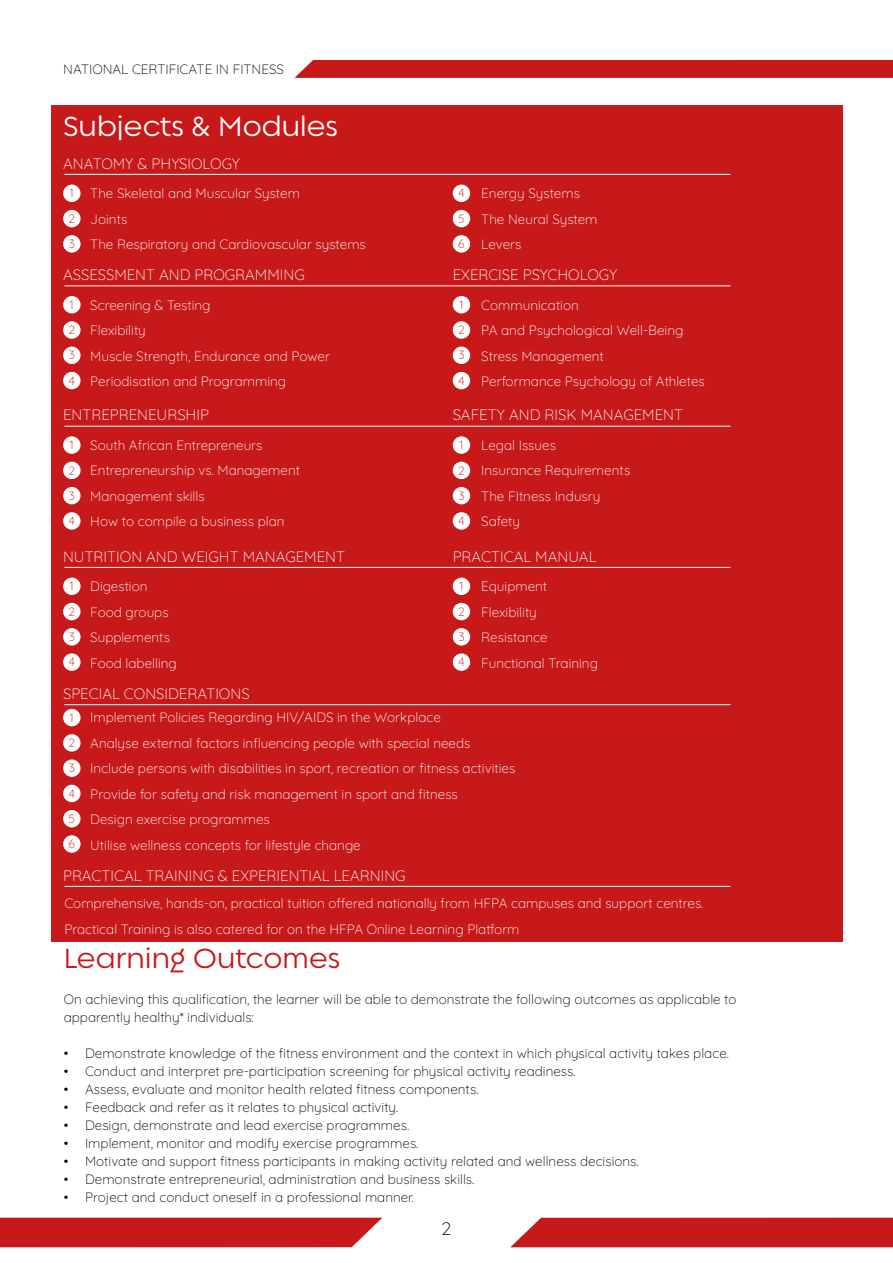
<style>
.page{position:relative;width:893px;height:1263px;background:#fff}
.page>*{position:absolute;margin:0;border:0;box-sizing:border-box;transform-origin:0 0}
.t1{font:500 30px "Regulator Nova";color:#c71919}
.t2{font:500 30px "Regulator Nova";color:#fff}
.t3{font:18px "Quicksand";color:#000}
.t4{font:700 15px "Quicksand";color:#fff}
.t5{font:13.5px/25.5px "Quicksand";color:#fff}
.t6{font:300 13.5px/18px "Quicksand";color:#000}
.t7{font:700 13.5px "Quicksand";color:#000}
.t8{font:700 12px "Quicksand";color:#c71919}
</style>
<div class="page">
<div style="left:0;top:1218px;width:382px;height:29px;background:#c71919"></div>
<div style="left:510px;top:1218px;width:383px;height:29px;background:#c71919"></div>
<div style="left:52px;top:105px;width:791px;height:836px;background:#c71919"></div>
<div style="left:63px;top:185px;width:18px;height:17px;background:#fff;border-radius:50%"></div>
<div style="left:63px;top:296px;width:18px;height:17px;background:#fff;border-radius:50%"></div>
<div style="left:453px;top:296px;width:17px;height:17px;background:#fff;border-radius:50%"></div>
<div style="left:63px;top:436px;width:18px;height:18px;background:#fff;border-radius:50%"></div>
<div style="left:453px;top:436px;width:17px;height:18px;background:#fff;border-radius:50%"></div>
<div style="left:63px;top:577px;width:18px;height:18px;background:#fff;border-radius:50%"></div>
<div style="left:63px;top:709px;width:18px;height:17px;background:#fff;border-radius:50%"></div>
<div style="left:453px;top:577px;width:17px;height:18px;background:#fff;border-radius:50%"></div>
<div style="left:453px;top:185px;width:17px;height:17px;background:#fff;border-radius:50%"></div>
<div style="left:63px;top:210px;width:18px;height:17px;background:#fff;border-radius:50%"></div>
<div style="left:63px;top:321px;width:18px;height:18px;background:#fff;border-radius:50%"></div>
<div style="left:453px;top:321px;width:17px;height:18px;background:#fff;border-radius:50%"></div>
<div style="left:63px;top:462px;width:18px;height:17px;background:#fff;border-radius:50%"></div>
<div style="left:453px;top:462px;width:17px;height:17px;background:#fff;border-radius:50%"></div>
<div style="left:63px;top:603px;width:18px;height:17px;background:#fff;border-radius:50%"></div>
<div style="left:63px;top:734px;width:18px;height:18px;background:#fff;border-radius:50%"></div>
<div style="left:453px;top:603px;width:17px;height:17px;background:#fff;border-radius:50%"></div>
<div style="left:453px;top:210px;width:17px;height:17px;background:#fff;border-radius:50%"></div>
<div style="left:63px;top:810px;width:18px;height:17px;background:#fff;border-radius:50%"></div>
<div style="left:63px;top:235px;width:18px;height:18px;background:#fff;border-radius:50%"></div>
<div style="left:63px;top:347px;width:18px;height:17px;background:#fff;border-radius:50%"></div>
<div style="left:453px;top:347px;width:17px;height:17px;background:#fff;border-radius:50%"></div>
<div style="left:63px;top:487px;width:18px;height:17px;background:#fff;border-radius:50%"></div>
<div style="left:453px;top:487px;width:17px;height:17px;background:#fff;border-radius:50%"></div>
<div style="left:63px;top:628px;width:18px;height:18px;background:#fff;border-radius:50%"></div>
<div style="left:63px;top:759px;width:18px;height:18px;background:#fff;border-radius:50%"></div>
<div style="left:453px;top:628px;width:17px;height:18px;background:#fff;border-radius:50%"></div>
<div style="left:453px;top:235px;width:17px;height:18px;background:#fff;border-radius:50%"></div>
<div style="left:63px;top:835px;width:18px;height:18px;background:#fff;border-radius:50%"></div>
<div style="left:63px;top:372px;width:18px;height:17px;background:#fff;border-radius:50%"></div>
<div style="left:453px;top:372px;width:17px;height:17px;background:#fff;border-radius:50%"></div>
<div style="left:63px;top:512px;width:18px;height:18px;background:#fff;border-radius:50%"></div>
<div style="left:453px;top:512px;width:17px;height:18px;background:#fff;border-radius:50%"></div>
<div style="left:63px;top:653px;width:18px;height:18px;background:#fff;border-radius:50%"></div>
<div style="left:63px;top:785px;width:18px;height:17px;background:#fff;border-radius:50%"></div>
<div style="left:453px;top:653px;width:17px;height:18px;background:#fff;border-radius:50%"></div>
<hr style="left:64px;top:174px;width:666px;height:1px;background:#fff">
<hr style="left:64px;top:285px;width:666px;height:1px;background:#fff">
<hr style="left:64px;top:426px;width:666px;height:1px;background:#fff">
<hr style="left:64px;top:704px;width:666px;height:1px;background:#fff">
<hr style="left:64px;top:886px;width:666px;height:1px;background:#fff">
<hr style="left:64px;top:567px;width:666px;height:1px;background:#fff">
<svg style="left:294px;top:60px;width:599px;height:18px"></svg>
<p class="t7" style="left:63px;top:58px;width:222px">NATIONAL CERTIFICATE IN FITNESS</p>
<h1 class="t2" style="left:63px;top:109px;width:276px">Subjects &amp; Modules</h1>
<p class="t4" style="left:63px;top:152px;width:178px">ANATOMY &amp; PHYSIOLOGY</p>
<p class="t8" style="left:70px;top:184px;width:6px">1</p>
<p class="t8" style="left:69px;top:209px;width:8px">2</p>
<p class="t8" style="left:69px;top:234px;width:8px">3</p>
<p class="t5" style="left:90px;top:179px;width:277px">The Skeletal and Muscular System<br>Joints<br>The Respiratory and Cardiovascular systems</p>
<p class="t5" style="left:481px;top:179px;width:118px">Energy Systems<br>The Neural System<br>Levers</p>
<p class="t8" style="left:458px;top:184px;width:8px">4</p>
<p class="t8" style="left:458px;top:209px;width:8px">5</p>
<p class="t8" style="left:458px;top:234px;width:8px">6</p>
<p class="t4" style="left:63px;top:263px;width:243px">ASSESSMENT AND PROGRAMMING</p>
<p class="t4" style="left:453px;top:263px;width:166px">EXERCISE PSYCHOLOGY</p>
<p class="t5" style="left:90px;top:291px;width:241px">Screening &amp; Testing<br>Flexibility<br>Muscle Strength, Endurance and Power<br>Periodisation and Programming</p>
<p class="t5" style="left:481px;top:291px;width:225px">Communication<br>PA and Psychological Well-Being<br>Stress Management<br>Performance Psychology of Athletes</p>
<p class="t8" style="left:70px;top:295px;width:6px">1</p>
<p class="t8" style="left:459px;top:295px;width:6px">1</p>
<p class="t8" style="left:69px;top:321px;width:8px">2</p>
<p class="t8" style="left:458px;top:321px;width:8px">2</p>
<p class="t8" style="left:69px;top:346px;width:8px">3</p>
<p class="t8" style="left:458px;top:346px;width:8px">3</p>
<p class="t8" style="left:69px;top:371px;width:8px">4</p>
<p class="t8" style="left:458px;top:371px;width:8px">4</p>
<p class="t4" style="left:63px;top:403px;width:147px">ENTREPRENEURSHIP</p>
<p class="t4" style="left:453px;top:403px;width:232px">SAFETY AND RISK MANAGEMENT</p>
<p class="t5" style="left:90px;top:431px;width:211px">South African Entrepreneurs<br>Entrepreneurship vs. Management<br>Management skills<br>How to compile a business plan</p>
<p class="t5" style="left:481px;top:431px;width:150px">Legal Issues<br>Insurance Requirements<br>The FItness Indusry<br>Safety</p>
<p class="t8" style="left:70px;top:436px;width:6px">1</p>
<p class="t8" style="left:459px;top:436px;width:6px">1</p>
<p class="t8" style="left:69px;top:461px;width:8px">2</p>
<p class="t8" style="left:458px;top:461px;width:8px">2</p>
<p class="t8" style="left:69px;top:486px;width:8px">3</p>
<p class="t8" style="left:458px;top:486px;width:8px">3</p>
<p class="t8" style="left:69px;top:511px;width:8px">4</p>
<p class="t8" style="left:458px;top:511px;width:8px">4</p>
<p class="t4" style="left:63px;top:545px;width:283px">NUTRITION AND WEIGHT MANAGEMENT</p>
<p class="t4" style="left:453px;top:545px;width:145px">PRACTICAL MANUAL</p>
<p class="t8" style="left:70px;top:577px;width:6px">1</p>
<p class="t8" style="left:69px;top:602px;width:8px">2</p>
<p class="t8" style="left:69px;top:627px;width:8px">3</p>
<p class="t8" style="left:69px;top:653px;width:8px">4</p>
<p class="t5" style="left:90px;top:572px;width:88px">Digestion<br>Food groups<br>Supplements<br>Food labelling</p>
<p class="t5" style="left:481px;top:572px;width:118px">Equipment<br>Flexibility<br>Resistance<br>Functional Training</p>
<p class="t8" style="left:459px;top:577px;width:6px">1</p>
<p class="t8" style="left:458px;top:602px;width:8px">2</p>
<p class="t8" style="left:458px;top:627px;width:8px">3</p>
<p class="t8" style="left:458px;top:653px;width:8px">4</p>
<p class="t4" style="left:63px;top:682px;width:188px">SPECIAL CONSIDERATIONS</p>
<p class="t8" style="left:70px;top:708px;width:6px">1</p>
<p class="t8" style="left:69px;top:733px;width:8px">2</p>
<p class="t8" style="left:69px;top:759px;width:8px">3</p>
<p class="t8" style="left:69px;top:784px;width:8px">4</p>
<p class="t8" style="left:69px;top:809px;width:8px">5</p>
<p class="t8" style="left:69px;top:834px;width:8px">6</p>
<p class="t5" style="left:90px;top:703px;width:426px">Implement Policies Regarding HIV/AIDS in the Workplace<br>Analyse external factors influencing people with special needs Include persons with disabilities in sport, recreation or fitness activities Provide for safety and risk management in sport and fitness<br>Design exercise programmes<br>Utilise wellness concepts for lifestyle change</p>
<p class="t4" style="left:63px;top:864px;width:344px">PRACTICAL TRAINING &amp; EXPERIENTIAL LEARNING</p>
<p class="t5" style="left:64px;top:889px;width:640px">Comprehensive, hands-on, practical tuition offered nationally from HFPA campuses and support centres.<br>Practical Training is also catered for on the HFPA Online Learning Platform</p>
<h1 class="t1" style="left:64px;top:941px;width:278px">Learning Outcomes</h1>
<p class="t6" style="left:64px;top:988px;width:674px">On achieving this qualification, the learner will be able to demonstrate the following outcomes as applicable to apparently healthy* individuals:</p>
<p class="t6" style="left:64px;top:1042px;width:667px">• Demonstrate knowledge of the fitness environment and the context in which physical activity takes place.</p>
<p class="t6" style="left:64px;top:1060px;width:513px">• Conduct and interpret pre-participation screening for physical activity readiness.</p>
<p class="t6" style="left:64px;top:1078px;width:416px">• Assess, evaluate and monitor health related fitness components.</p>
<p class="t6" style="left:64px;top:1096px;width:336px">• Feedback and refer as it relates to physical activity.</p>
<p class="t6" style="left:64px;top:1114px;width:347px">• Design, demonstrate and lead exercise programmes.</p>
<p class="t6" style="left:64px;top:1132px;width:356px">• Implement, monitor and modify exercise programmes.</p>
<p class="t6" style="left:64px;top:1150px;width:576px">• Motivate and support fitness participants in making activity related and wellness decisions.</p>
<p class="t6" style="left:64px;top:1168px;width:412px">• Demonstrate entrepreneurial, administration and business skills.</p>
<p class="t6" style="left:64px;top:1186px;width:352px">• Project and conduct oneself in a professional manner.</p>
<h2 class="t3" style="left:442px;top:1215px;width:11px">2</h2>
</div>
